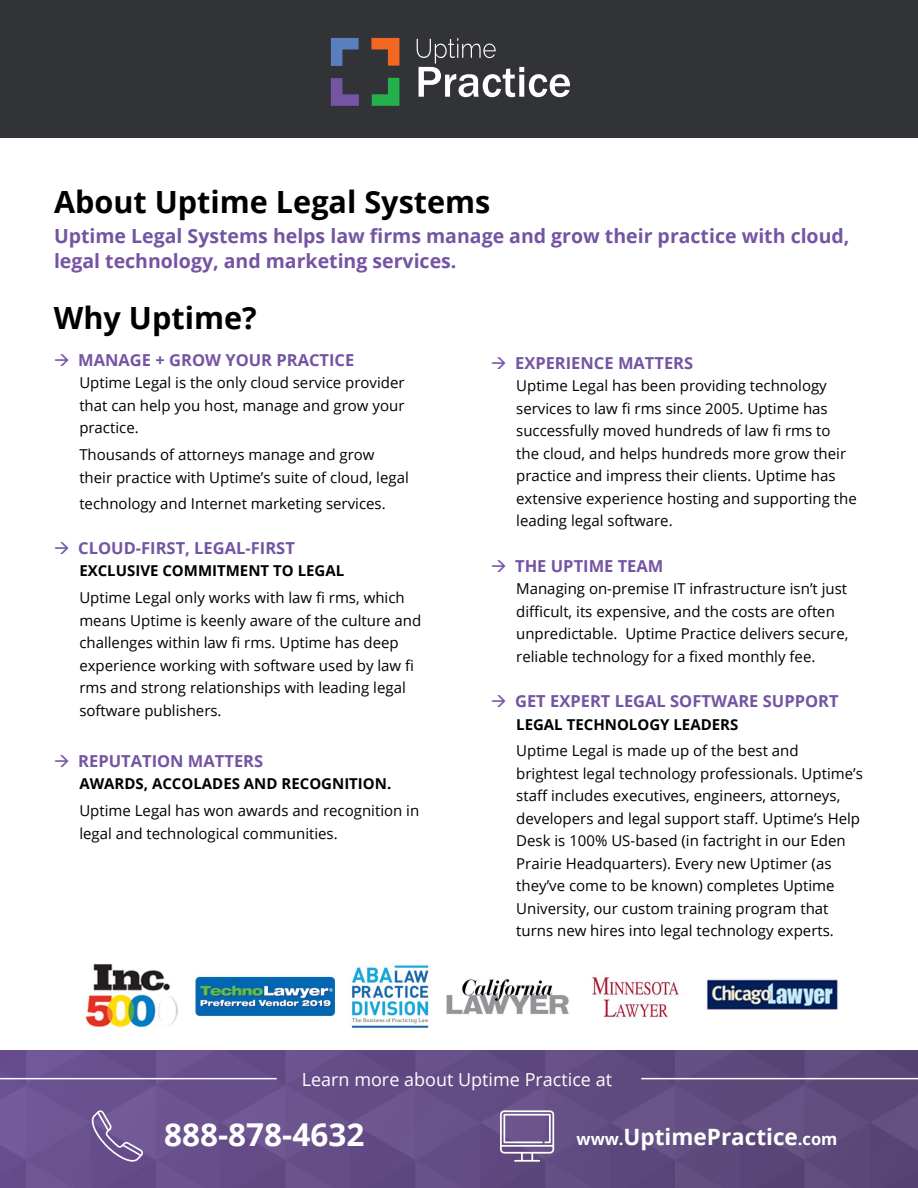
<style>
.page{position:relative;width:918px;height:1188px;background:#fff}
.page>*{position:absolute;margin:0;border:0;box-sizing:border-box;transform-origin:0 0}
.t1{font:700 31.5px "Open Sans";color:#fff}
.t2{font:700 30.6px "Open Sans";color:#000}
.t3{font:700 22.5px "Open Sans";color:#fff}
.t4{font:700 19.5px/25.8px "Open Sans";color:#7454a3}
.t5{font:18px "Open Sans";color:#fff}
.t6{font:700 16.5px "Open Sans";color:#7454a3}
.t7{font:15px/22.5px "Open Sans";color:#000}
.t8{font:700 15px "Open Sans";color:#000}
.s1{font-size:16.5px}
</style>
<div class="page">
<div style="left:0;top:0;width:918px;height:138px;background:#323337"></div>
<svg style="left:417px;top:38px;width:153px;height:59px"></svg>
<svg style="left:331px;top:38px;width:28px;height:28px"></svg>
<svg style="left:371px;top:38px;width:28px;height:28px"></svg>
<svg style="left:372px;top:78px;width:27px;height:28px"></svg>
<svg style="left:331px;top:78px;width:28px;height:28px"></svg>
<img style="left:85px;top:964px;width:753px;height:65px">
<svg style="left:0;top:1050px;width:918px;height:138px;background:#654f86"></svg>
<hr style="left:0;top:1078px;width:277px;height:1px;background:#fff">
<hr style="left:641px;top:1078px;width:277px;height:1px;background:#fff">
<h2 class="t2" style="left:54px;top:180px;width:438px">About Uptime Legal Systems</h2>
<h3 class="t4" style="left:54px;top:222px;width:797px">Uptime Legal Systems helps law firms manage and grow their practice with cloud, legal technology, and marketing services.</h3>
<h2 class="t2" style="left:54px;top:296px;width:204px">Why Uptime?</h2>
<p class="t6" style="left:54px;top:348px;width:302px">→ MANAGE + GROW YOUR PRACTICE</p>
<p class="t7" style="left:79px;top:371px;width:327px;text-align:justify">Uptime Legal is the only cloud service provider that can help you host, manage and grow your practice.</p>
<p class="t7" style="left:79px;top:443px;width:331px">Thousands of attorneys manage and grow their practice with Uptime’s suite of cloud, legal</p>
<p class="t7" style="left:79px;top:491px;width:308px">technology and Internet marketing services.</p>
<p class="t6" style="left:54px;top:536px;width:243px">→ CLOUD-FIRST, LEGAL-FIRST</p>
<p class="t8" style="left:79px;top:560px;width:266px">EXCLUSIVE COMMITMENT TO LEGAL</p>
<p class="t7" style="left:79px;top:586px;width:343px">Uptime Legal only works with law fi rms, which means Uptime is keenly aware of the culture and challenges within law fi rms. Uptime has deep experience working with software used by law fi rms and strong relationships with leading legal software publishers.</p>
<p class="t6" style="left:54px;top:749px;width:211px">→ REPUTATION MATTERS</p>
<p class="t8" style="left:79px;top:773px;width:314px">AWARDS, ACCOLADES AND RECOGNITION.</p>
<p class="t7" style="left:79px;top:799px;width:341px">Uptime Legal has won awards and recognition in legal and technological communities.</p>
<p class="t6" style="left:491px;top:351px;width:204px">→ EXPERIENCE MATTERS</p>
<p class="t7" style="left:516px;top:374px;width:342px">Uptime Legal has been providing technology services to law fi rms since 2005. Uptime has successfully moved hundreds of law fi rms to the cloud, and helps hundreds more grow their practice and impress their clients. Uptime has extensive experience hosting and supporting the leading legal software.</p>
<p class="t6" style="left:491px;top:554px;width:174px">→ THE UPTIME TEAM</p>
<p class="t7" style="left:516px;top:577px;width:334px">Managing on-premise IT infrastructure isn’t just difficult, its expensive, and the costs are often unpredictable. Uptime Practice delivers secure, reliable technology for a fixed monthly fee.</p>
<p class="t6" style="left:491px;top:689px;width:349px">→ GET EXPERT LEGAL SOFTWARE SUPPORT</p>
<p class="t8" style="left:516px;top:714px;width:224px">LEGAL TECHNOLOGY LEADERS</p>
<p class="t7" style="left:516px;top:739px;width:348px">Uptime Legal is made up of the best and brightest legal technology professionals. Uptime’s staff includes executives, engineers, attorneys, developers and legal support staff. Uptime’s Help Desk is 100% US-based (in factright in our Eden Prairie Headquarters). Every new Uptimer (as they’ve come to be known) completes Uptime University, our custom training program that turns new hires into legal technology experts.</p>
<p class="t5" style="left:302px;top:1067px;width:312px">Learn more about Uptime Practice at</p>
<h1 class="t1" style="left:164px;top:1112px;width:202px">888-878-4632</h1>
<h3 class="t3" style="left:577px;top:1121px;width:262px"><span class="s1">www.</span>UptimePractice<span class="s1">.com</span></h3>
</div>
